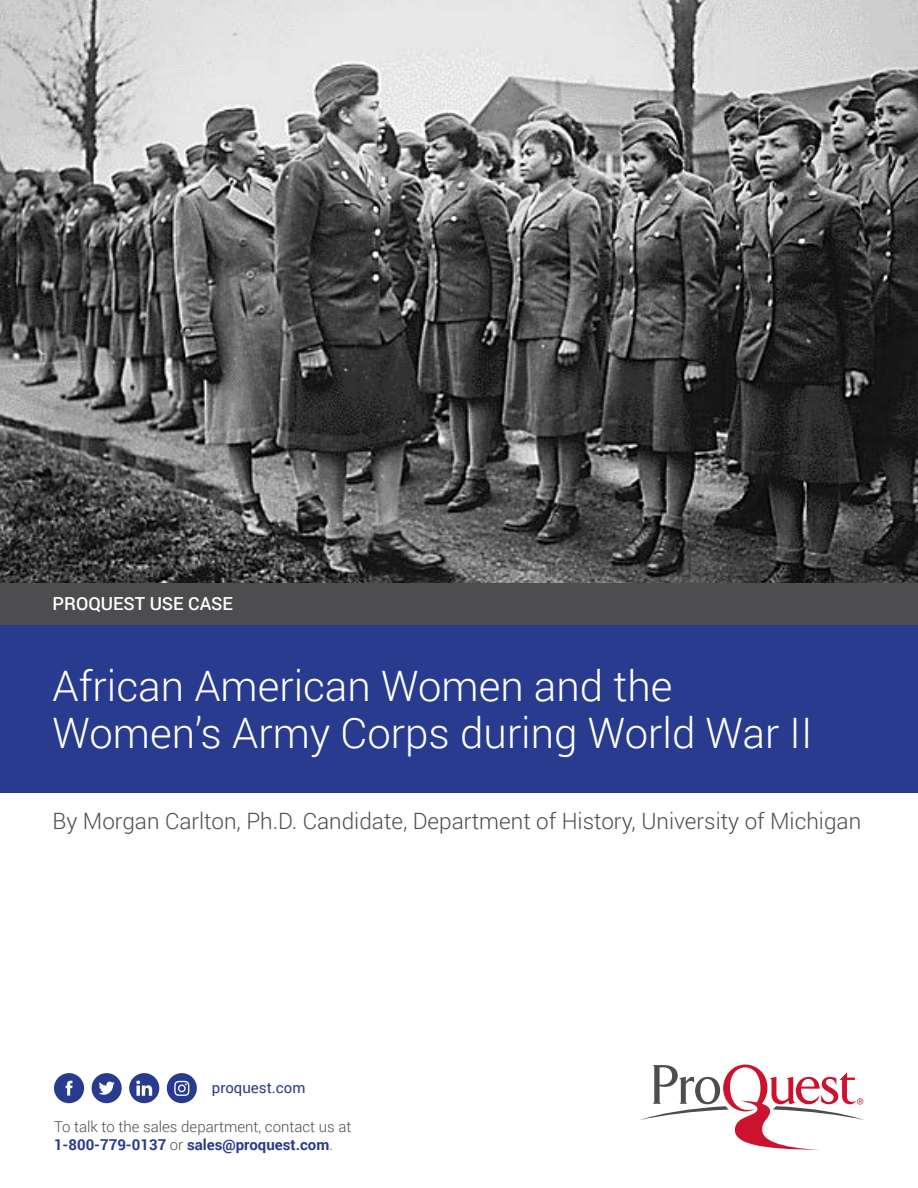
<style>
.page{position:relative;width:918px;height:1188px;background:#fff}
.page>*{position:absolute;margin:0;border:0;box-sizing:border-box;transform-origin:0 0}
.t1{font:300 42px/46.5px "Roboto";color:#fff}
.t2{font:300 22.5px "Roboto";color:#4d4d4f}
.t3{font:500 18px "Roboto";color:#fff}
.t4{font:300 15px/18px "Roboto";color:#4d4d4f}
.t5{font:15px "Roboto";color:#283b8e}
.s1{font-weight:700;color:#283b8e}
</style>
<div class="page">
<img style="left:0;top:0;width:918px;height:583px">
<svg style="left:640px;top:1064px;width:224px;height:86px"></svg>
<div style="left:54px;top:1073px;width:30px;height:30px;background:#283b8e;border-radius:50%"></div>
<svg style="left:66px;top:1081px;width:7px;height:15px"></svg>
<div style="left:92px;top:1073px;width:30px;height:30px;background:#283b8e;border-radius:50%"></div>
<svg style="left:99px;top:1082px;width:16px;height:13px"></svg>
<div style="left:167px;top:1073px;width:30px;height:30px;background:#283b8e;border-radius:50%"></div>
<svg style="left:174px;top:1081px;width:15px;height:15px"></svg>
<div style="left:129px;top:1073px;width:30px;height:30px;background:#283b8e;border-radius:50%"></div>
<svg style="left:136px;top:1081px;width:16px;height:15px"></svg>
<div style="left:0;top:624px;width:918px;height:169px;background:#283b8e"></div>
<div style="left:0;top:583px;width:918px;height:41px;background:#4d4d4f"></div>
<p class="t3" style="left:52px;top:591px;width:182px">PROQUEST USE CASE</p>
<h1 class="t1" style="left:52px;top:662px;width:761px">African American Women and the<br>Women’s Army Corps during World War II</h1>
<h2 class="t2" style="left:52px;top:806px;width:810px">By Morgan Carlton, Ph.D. Candidate, Department of History, University of Michigan</h2>
<p class="t5" style="left:212px;top:1077px;width:95px">proquest.com</p>
<p class="t4" style="left:54px;top:1117px;width:299px">To talk to the sales department, contact us at<br><span class="s1">1-800-779-0137</span> or <span class="s1">sales@proquest.com</span>.</p>
</div>
